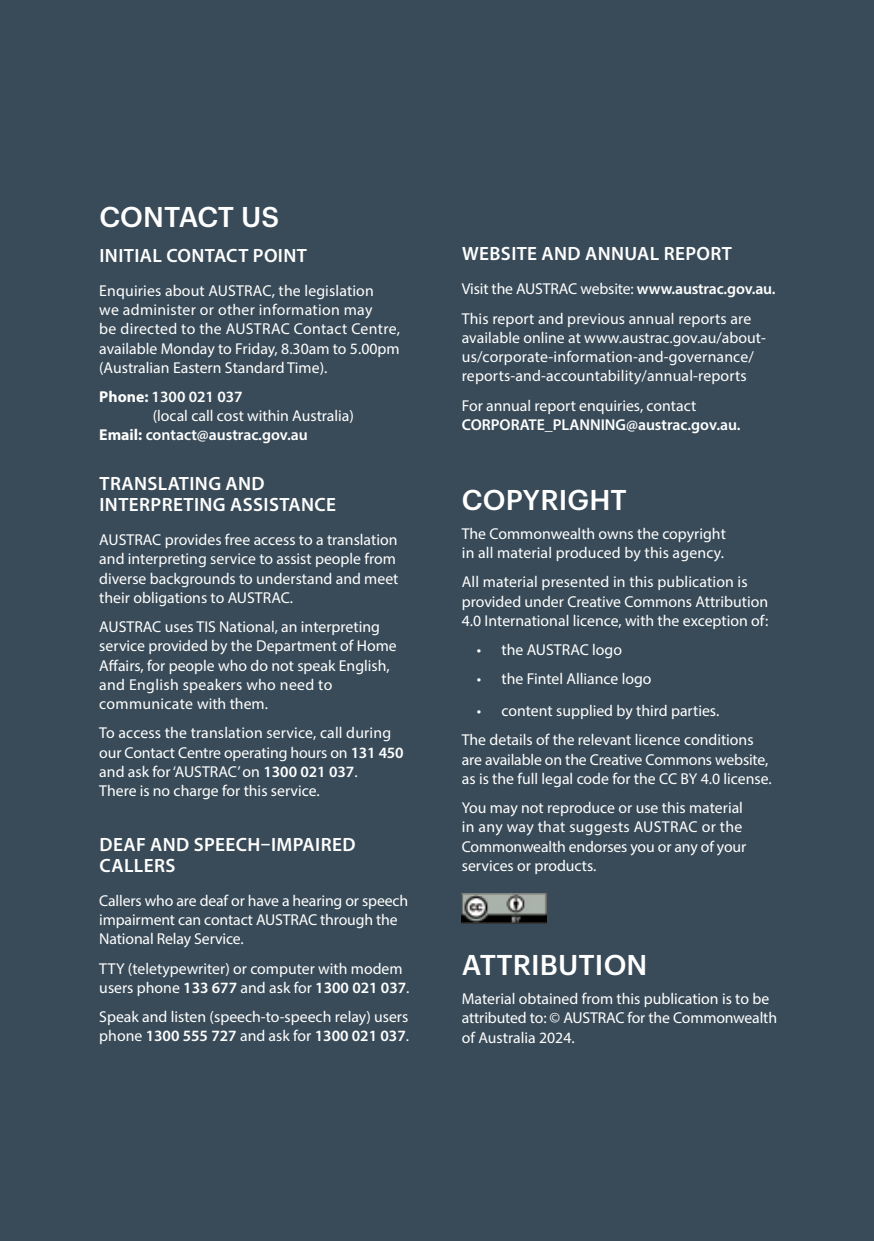
<style>
.page{position:relative;width:874px;height:1241px;background:#fff}
.page>*{position:absolute;margin:0;border:0;box-sizing:border-box;transform-origin:0 0}
.t1{font:500 28px "Graphik";letter-spacing:.005em;color:#fff}
.t2{font:600 19.25px/21px "Myriad Pro";letter-spacing:.02em;color:#fff}
.t3{font:15.75px/19.2px "Myriad Pro";color:#fff}
.t4{font:600 15.75px/19.2px "Myriad Pro";color:#fff}
.s1{font-weight:700}
.s2{font-weight:600}
.s3{font-weight:400}
</style>
<div class="page">
<div style="left:0;top:0;width:873px;height:1240px;background:#394b58"></div>
<img style="left:461px;top:893px;width:85px;height:30px">
<h1 class="t1" style="left:99px;top:195px;width:181px">CONTACT US</h1>
<h1 class="t2" style="left:99px;top:244px;width:209px">INITIAL CONTACT POINT</h1>
<p class="t3" style="left:99px;top:280px;width:302px">Enquiries about AUSTRAC, the legislation<br>we administer or other information may<br>be directed to the AUSTRAC Contact Centre, available Monday to Friday, 8.30am to 5.00pm (Australian Eastern Standard Time).</p>
<p class="t4" style="left:99px;top:386px;width:145px"><span class="s1">Phone:</span> 1300 021 037</p>
<p class="t3" style="left:99px;top:406px;width:256px;text-indent:53px">(local call cost within Australia)<br><span class="s1">Email:</span> <span class="s2">contact@austrac.gov.au</span></p>
<h1 class="t2" style="left:99px;top:472px;width:238px">TRANSLATING AND<br>INTERPRETING ASSISTANCE</h1>
<p class="t3" style="left:99px;top:530px;width:300px">AUSTRAC provides free access to a translation and interpreting service to assist people from diverse backgrounds to understand and meet their obligations to AUSTRAC.</p>
<p class="t3" style="left:99px;top:616px;width:299px">AUSTRAC uses TIS National, an interpreting service provided by the Department of Home Affairs, for people who do not speak English, and English speakers who need to communicate with them.</p>
<p class="t3" style="left:99px;top:723px;width:306px">To access the translation service, call during our Contact Centre operating hours on <span class="s2">131 450 </span>and ask for ‘AUSTRAC’ on <span class="s2">1300 021 037</span>.<br>There is no charge for this service.</p>
<h1 class="t2" style="left:99px;top:833px;width:257px">DEAF AND SPEECH–IMPAIRED<br>CALLERS</h1>
<p class="t3" style="left:99px;top:890px;width:310px">Callers who are deaf or have a hearing or speech impairment can contact AUSTRAC through the<br>National Relay Service.</p>
<p class="t3" style="left:99px;top:958px;width:311px">TTY (teletypewriter) or computer with modem users phone <span class="s2">133 677</span> and ask for <span class="s2">1300 021 037</span>.</p>
<p class="t3" style="left:99px;top:1006px;width:311px">Speak and listen (speech-to-speech relay) users phone <span class="s2">1300 555 727</span> and ask for <span class="s2">1300 021 037</span>.</p>
<h1 class="t2" style="left:462px;top:243px;width:271px">WEBSITE AND ANNUAL REPORT</h1>
<p class="t3" style="left:461px;top:279px;width:315px">Visit the AUSTRAC website: <span class="s2">www.austrac.gov.au.</span></p>
<p class="t3" style="left:461px;top:308px;width:305px">This report and previous annual reports are available online at www.austrac.gov.au/about&shy;us/corporate-information-and-governance/ reports-and-accountability/annual-reports</p>
<p class="t4" style="left:461px;top:395px;width:280px"><span class="s3">For annual report enquiries, contact<br></span>CORPORATE_PLANNING@austrac.gov.au.</p>
<h1 class="t1" style="left:461px;top:478px;width:166px">COPYRIGHT</h1>
<p class="t3" style="left:461px;top:524px;width:265px">The Commonwealth owns the copyright in all material produced by this agency.</p>
<p class="t3" style="left:461px;top:572px;width:308px">All material presented in this publication is provided under Creative Commons Attribution<br>4.0 International licence, with the exception of:</p>
<p class="t3" style="left:476px;top:640px;width:147px">• the AUSTRAC logo</p>
<p class="t3" style="left:476px;top:669px;width:176px">• the Fintel Alliance logo</p>
<p class="t3" style="left:476px;top:701px;width:244px">• content supplied by third parties.</p>
<p class="t3" style="left:461px;top:730px;width:311px">The details of the relevant licence conditions are available on the Creative Commons website, as is the full legal code for the CC BY 4.0 license.</p>
<p class="t3" style="left:461px;top:797px;width:286px">You may not reproduce or use this material in any way that suggests AUSTRAC or the Commonwealth endorses you or any of your services or products.</p>
<h1 class="t1" style="left:461px;top:943px;width:187px">ATTRIBUTION</h1>
<p class="t3" style="left:461px;top:988px;width:316px">Material obtained from this publication is to be attributed to: © AUSTRAC for the Commonwealth of Australia 2024.</p>
</div>
